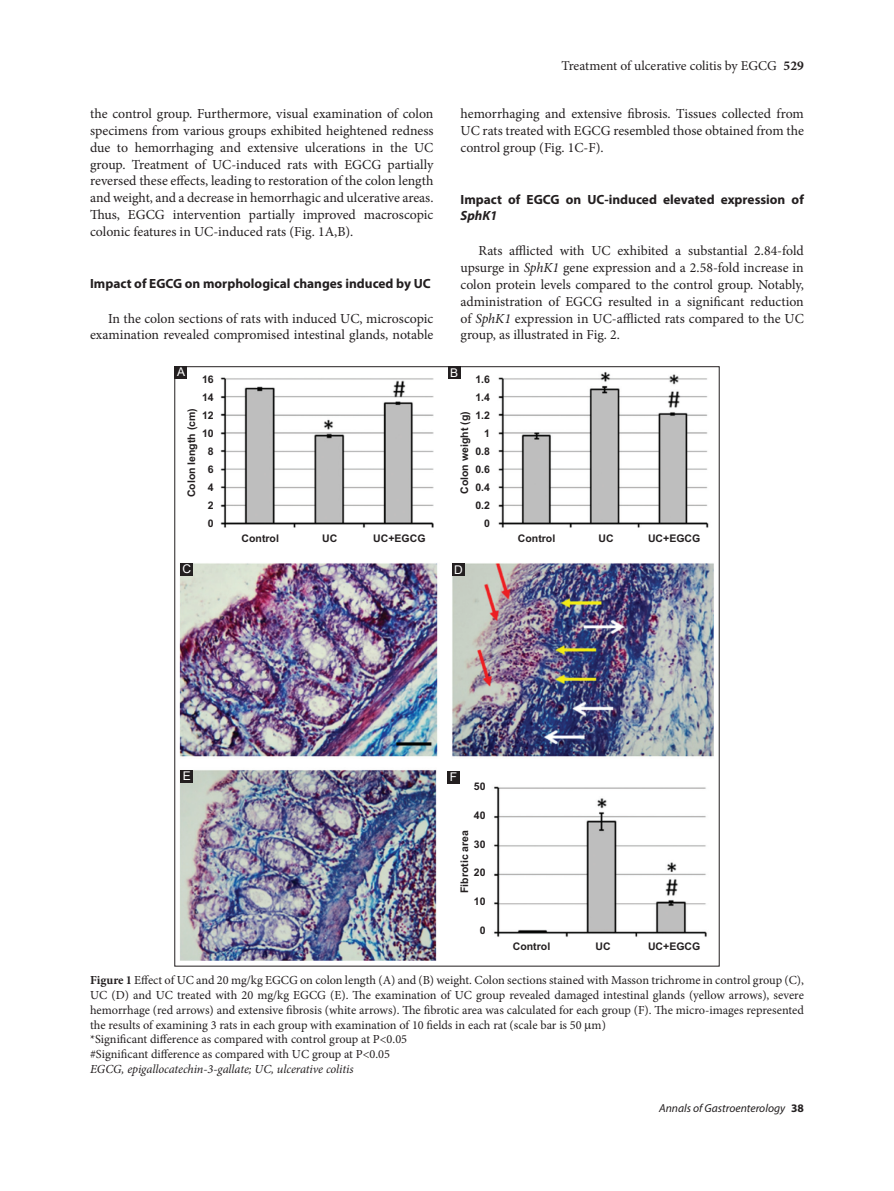
<style>
.page{position:relative;width:894px;height:1191px;background:#fff}
.page>*{position:absolute;margin:0;border:0;box-sizing:border-box;transform-origin:0 0}
.TX{font:13.8px/16.8px "Minion Pro";color:#231f20;text-align:justify}
.t1{font:13.5px "Minion Pro";color:#231f20}
.t2{font:700 13.35px/16px "Myriad Pro";color:#231f20}
.FGC{font:12.3px/14.7px "Minion Pro";color:#231f20;text-align:justify}
.FGC-2{font:italic 12.3px "Minion Pro";letter-spacing:-.005em;color:#231f20}
.LABEL{font:12px "Arial";color:#fff}
.t3{font:italic 11.55px "Myriad Pro";color:#231f20}
.t4{font:700 10.5px/18px "Arial";color:#231f20;text-align:center}
.s1{font-weight:700}
.s2{font-style:italic}
.s3{font-weight:700;font-style:normal}
</style>
<div class="page">
<img style="left:179px;top:368px;width:535px;height:593px">
<div style="left:452px;top:563px;width:13px;height:13px;background:#231f20"></div>
<div style="left:180px;top:563px;width:13px;height:13px;background:#231f20"></div>
<div style="left:447px;top:366px;width:13px;height:13px;background:#231f20"></div>
<div style="left:447px;top:770px;width:12px;height:13px;background:#231f20"></div>
<div style="left:174px;top:366px;width:13px;height:13px;background:#231f20"></div>
<div style="left:180px;top:770px;width:13px;height:12px;background:#231f20"></div>
<p class="TX" style="left:90px;top:105px;width:345px">the control group. Furthermore, visual examination of colon specimens from various groups exhibited heightened redness due to hemorrhaging and extensive ulcerations in the UC group. Treatment of UC-induced rats with EGCG partially reversed these effects, leading to restoration of the colon length and weight, and a decrease in hemorrhagic and ulcerative areas.<br>Thus, EGCG intervention partially improved macroscopic colonic features in UC-induced rats (Fig. 1A,B).</p>
<h2 class="t2" style="left:90px;top:275px;width:342px">Impact of EGCG on morphological changes induced by UC</h2>
<p class="TX" style="left:90px;top:310px;width:345px;text-align:right">In the colon sections of rats with induced UC, microscopic examination revealed compromised intestinal glands, notable</p>
<p class="t1" style="left:561px;top:57px;width:244px">Treatment of ulcerative colitis by EGCG <span class="s1">529</span></p>
<p class="TX" style="left:460px;top:105px;width:345px">hemorrhaging and extensive fibrosis. Tissues collected from UC rats treated with EGCG resembled those obtained from the control group (Fig. 1C-F).</p>
<h2 class="t2" style="left:460px;top:191px;width:345px">Impact of EGCG on UC-induced elevated expression of<br><span class="s2">SphK1</span></h2>
<p class="TX" style="left:460px;top:242px;width:345px;text-indent:18px">Rats afflicted with UC exhibited a substantial 2.84-fold upsurge in <span class="s2">SphK1</span> gene expression and a 2.58-fold increase in colon protein levels compared to the control group. Notably, administration of EGCG resulted in a significant reduction of <span class="s2">SphK1</span> expression in UC-afflicted rats compared to the UC group, as illustrated in Fig. 2.</p>
<p class="LABEL" style="left:177px;top:363px;width:10px">A</p>
<p class="LABEL" style="left:450px;top:364px;width:10px">B</p>
<p class="t4" style="left:202px;top:370px;width:13px">16<br>14<br>12<br>10<br>8<br>6<br>4<br>2<br>0</p>
<p class="t4" style="left:475px;top:370px;width:16px;text-align:right">1.6<br>1.4<br>1.2<br>1<br>0.8<br>0.6<br>0.4<br>0.2<br>0</p>
<p class="t4" style="left:183px;top:497px;width:91px;rotate:-90deg">Colon length (cm)</p>
<p class="t4" style="left:455px;top:494px;width:84px;rotate:-90deg">Colon weight (g)</p>
<p class="t4" style="left:241px;top:529px;width:39px">Control</p>
<p class="t4" style="left:322px;top:529px;width:17px">UC</p>
<p class="t4" style="left:517px;top:529px;width:39px">Control</p>
<p class="t4" style="left:598px;top:529px;width:17px">UC</p>
<p class="t4" style="left:373px;top:529px;width:54px">UC+EGCG</p>
<p class="LABEL" style="left:182px;top:560px;width:10px">C</p>
<p class="LABEL" style="left:454px;top:561px;width:10px">D</p>
<p class="t4" style="left:647px;top:529px;width:54px">UC+EGCG</p>
<p class="LABEL" style="left:183px;top:767px;width:10px">E</p>
<p class="LABEL" style="left:449px;top:768px;width:9px">F</p>
<p class="t4" style="left:473px;top:777px;width:13px">50</p>
<p class="t4" style="left:473px;top:806px;width:13px">40</p>
<p class="t4" style="left:473px;top:834px;width:13px">30</p>
<p class="t4" style="left:473px;top:863px;width:13px">20</p>
<p class="t4" style="left:473px;top:892px;width:13px">10</p>
<p class="t4" style="left:479px;top:921px;width:7px">0</p>
<p class="t4" style="left:455px;top:892px;width:65px;rotate:-90deg">Fibrotic area</p>
<p class="t4" style="left:512px;top:936px;width:39px">Control</p>
<p class="t4" style="left:595px;top:936px;width:17px">UC</p>
<p class="t4" style="left:647px;top:936px;width:54px">UC+EGCG</p>
<p class="FGC" style="left:90px;top:972px;width:715px"><span class="s1">Figure 1</span> Effect of UC and 20 mg/kg EGCG on colon length (A) and (B) weight. Colon sections stained with Masson trichrome in control group (C), UC (D) and UC treated with 20 mg/kg EGCG (E). The examination of UC group revealed damaged intestinal glands (yellow arrows), severe hemorrhage (red arrows) and extensive fibrosis (white arrows). The fibrotic area was calculated for each group (F). The micro-images represented the results of examining 3 rats in each group with examination of 10 fields in each rat (scale bar is 50 m)</p>
<p class="FGC" style="left:90px;top:1031px;width:318px">*Significant difference as compared with control group at P&lt;0.05</p>
<p class="FGC" style="left:90px;top:1046px;width:301px">#Significant difference as compared with UC group at P&lt;0.05</p>
<p class="FGC-2" style="left:90px;top:1060px;width:265px">EGCG, epigallocatechin-3-gallate; UC, ulcerative colitis</p>
<p class="t3" style="left:658px;top:1101px;width:146px">Annals of Gastroenterology <span class="s3">38</span></p>
</div>
